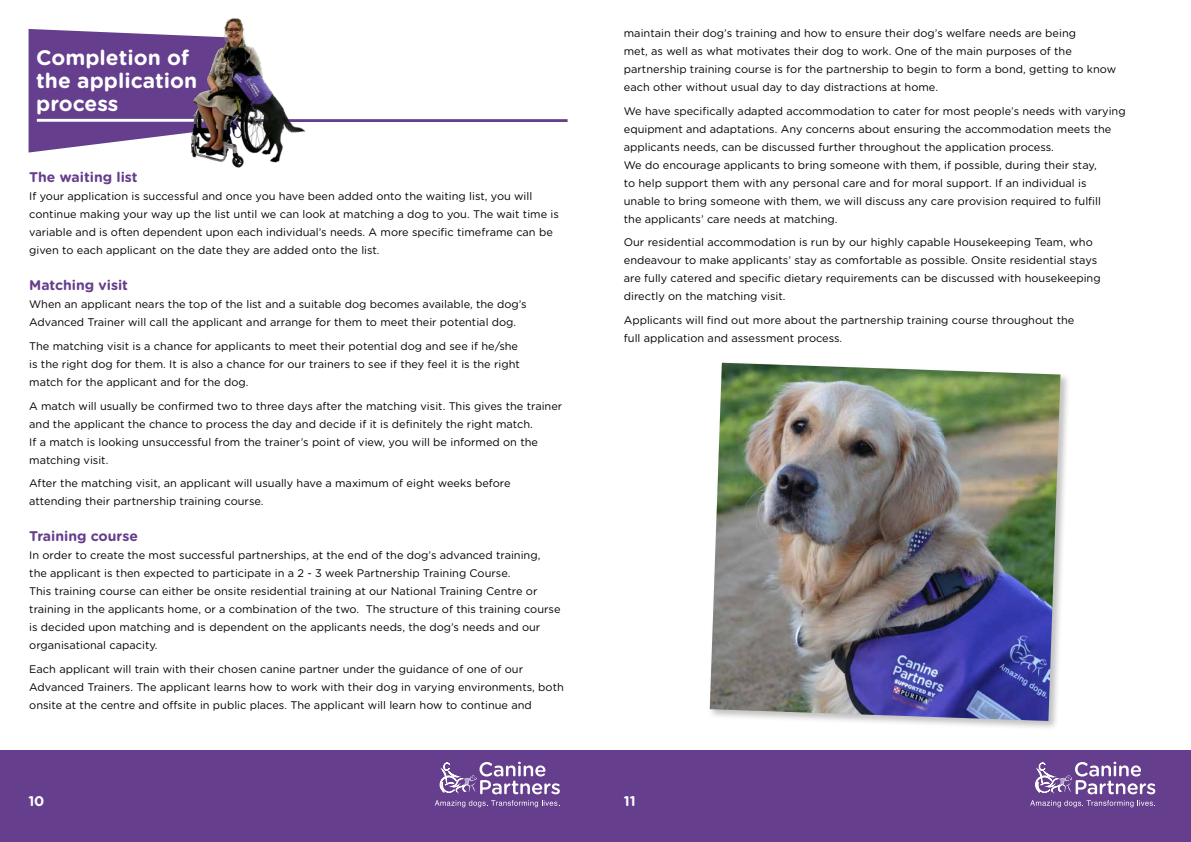
<style>
.page{position:relative;width:1191px;height:842px;background:#fff}
.page>*{position:absolute;margin:0;border:0;box-sizing:border-box;transform-origin:0 0}
.t1{font:700 21px/23px "Gotham Rounded";color:#fff}
.t2{font:700 14px "Gotham Rounded";color:#653e8d}
.t3{font:700 14px "Gotham Rounded";color:#fff}
.t4{font:11px/18px "Gotham Rounded";color:#000}
</style>
<div class="page">
<div style="left:0;top:750px;width:595px;height:92px;background:#653e8d"></div>
<div style="left:595px;top:750px;width:596px;height:92px;background:#653e8d"></div>
<svg style="left:434px;top:761px;width:126px;height:47px"></svg>
<svg style="left:1030px;top:761px;width:125px;height:47px"></svg>
<svg style="left:29px;top:29px;width:148px;height:124px;background:#745298"></svg>
<div style="left:708px;top:361px;width:362px;height:370px;background:#000;opacity:.25"></div>
<img style="left:710px;top:363px;width:350px;height:358px">
<hr style="left:37px;top:119px;width:166px;height:3px;background:#fff">
<hr style="left:226px;top:119px;width:341px;height:3px;background:#653e8d">
<img style="left:177px;top:18px;width:134px;height:150px">
<h1 class="t1" style="left:36px;top:45px;width:162px">Completion of the application process</h1>
<p class="t2" style="left:29px;top:167px;width:110px">The waiting list</p>
<p class="t4" style="left:29px;top:187px;width:531px">If your application is successful and once you have been added onto the waiting list, you will continue making your way up the list until we can look at matching a dog to you. The wait time is variable and is often dependent upon each individual’s needs. A more specific timeframe can be given to each applicant on the date they are added onto the list.</p>
<p class="t2" style="left:29px;top:275px;width:100px">Matching visit</p>
<p class="t4" style="left:29px;top:295px;width:499px">When an applicant nears the top of the list and a suitable dog becomes available, the dog’s<br>Advanced Trainer will call the applicant and arrange for them to meet their potential dog.</p>
<p class="t4" style="left:29px;top:337px;width:492px">The matching visit is a chance for applicants to meet their potential dog and see if he/she is the right dog for them. It is also a chance for our trainers to see if they feel it is the right match for the applicant and for the dog.</p>
<p class="t4" style="left:29px;top:396px;width:534px">A match will usually be confirmed two to three days after the matching visit. This gives the trainer and the applicant the chance to process the day and decide if it is definitely the right match.<br>If a match is looking unsuccessful from the trainer’s point of view, you will be informed on the matching visit.</p>
<p class="t4" style="left:29px;top:474px;width:483px">After the matching visit, an applicant will usually have a maximum of eight weeks before attending their partnership training course.</p>
<p class="t2" style="left:29px;top:526px;width:110px">Training course</p>
<p class="t4" style="left:29px;top:546px;width:533px">In order to create the most successful partnerships, at the end of the dog’s advanced training, the applicant is then expected to participate in a 2 - 3 week Partnership Training Course.<br>This training course can either be onsite residential training at our National Training Centre or training in the applicants home, or a combination of the two. The structure of this training course is decided upon matching and is dependent on the applicants needs, the dog’s needs and our organisational capacity.</p>
<p class="t4" style="left:29px;top:660px;width:536px">Each applicant will train with their chosen canine partner under the guidance of one of our<br>Advanced Trainers. The applicant learns how to work with their dog in varying environments, both onsite at the centre and offsite in public places. The applicant will learn how to continue and</p>
<p class="t4" style="left:624px;top:24px;width:494px">maintain their dog’s training and how to ensure their dog’s welfare needs are being<br>met, as well as what motivates their dog to work. One of the main purposes of the partnership training course is for the partnership to begin to form a bond, getting to know each other without usual day to day distractions at home.</p>
<p class="t4" style="left:624px;top:101px;width:503px">We have specifically adapted accommodation to cater for most people’s needs with varying equipment and adaptations. Any concerns about ensuring the accommodation meets the applicants needs, can be discussed further throughout the application process.<br>We do encourage applicants to bring someone with them, if possible, during their stay,<br>to help support them with any personal care and for moral support. If an individual is unable to bring someone with them, we will discuss any care provision required to fulfill<br>the applicants’ care needs at matching.</p>
<p class="t4" style="left:624px;top:233px;width:478px">Our residential accommodation is run by our highly capable Housekeeping Team, who endeavour to make applicants’ stay as comfortable as possible. Onsite residential stays are fully catered and specific dietary requirements can be discussed with housekeeping directly on the matching visit.</p>
<p class="t4" style="left:624px;top:311px;width:452px">Applicants will find out more about the partnership training course throughout the full application and assessment process.</p>
<p class="t3" style="left:28px;top:790px;width:18px">10</p>
<p class="t3" style="left:624px;top:790px;width:13px">11</p>
</div>
